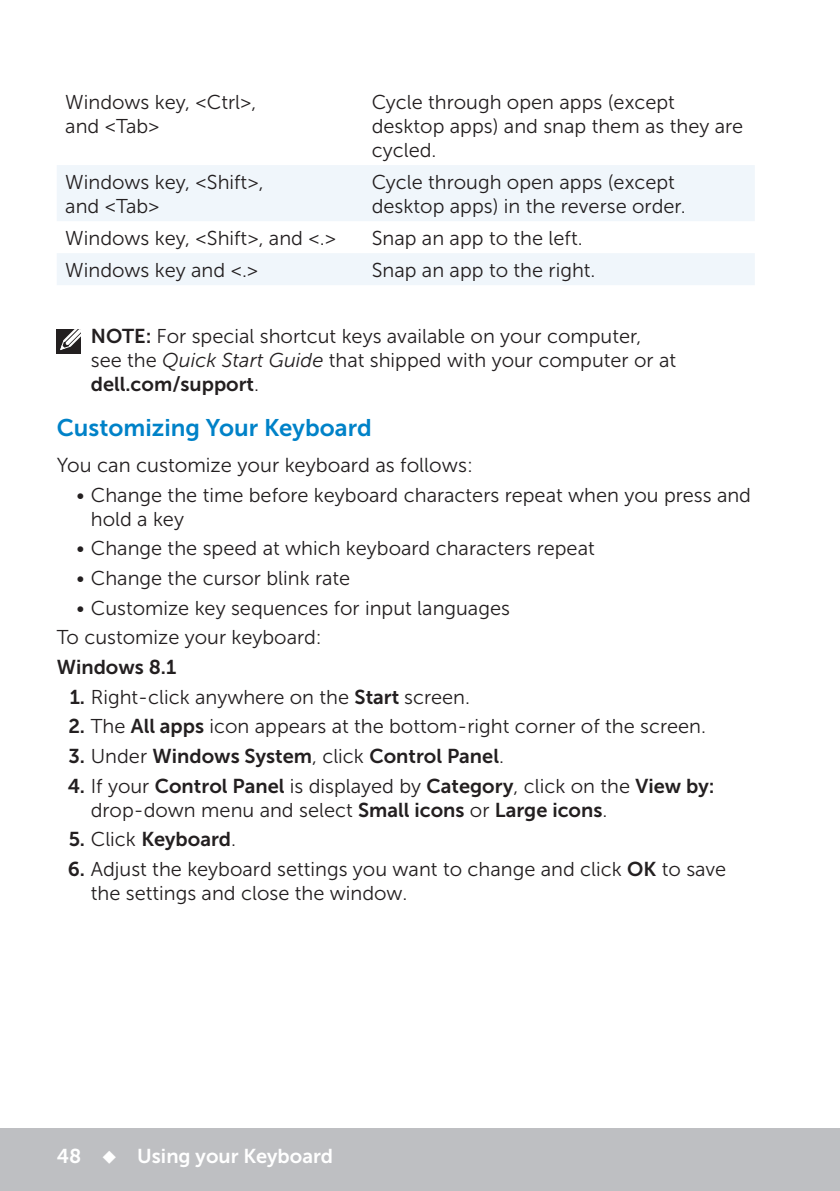
<style>
.page{position:relative;width:840px;height:1191px;background:#fff}
.page>*{position:absolute;margin:0;border:0;box-sizing:border-box;transform-origin:0 0}
.Head2{font:24px "Museo Sans For Dell 700";color:#0082c8}
.Paragraph{font:20.2px "Museo Sans For Dell 300";color:#231f20}
.Note{font:20px/24px "Museo Sans For Dell 300";color:#231f20}
.Table_Paragraph{font:20px/24px "Museo Sans For Dell 300";color:#231f20}
.Paragraph-2{font:20px "Museo Sans For Dell 700";color:#231f20}
.Paragraph-3{font:20px "Museo Sans For Dell 300";color:#231f20}
.t1{font:20px "Museo Sans For Dell 700";color:#fff}
.s1{font-family:"Museo Sans For Dell 700"}
.s2{font-style:italic}
.s3{font-family:"Museo Sans For Dell 300"}
</style>
<div class="page">
<div style="left:0;top:1128px;width:839px;height:63px;background:#bebfc2"></div>
<svg style="left:57px;top:165px;width:697px;height:120px;fill:#f0f6fb"></svg>
<div style="left:57px;top:329px;width:24px;height:24px;background:#231f20"></div>
<svg style="left:60px;top:329px;width:21px;height:21px"></svg>
<p class="Table_Paragraph" style="left:65px;top:90px;width:193px">Windows key, &lt;Ctrl&gt;, and &lt;Tab&gt;</p>
<p class="Table_Paragraph" style="left:371px;top:90px;width:373px">Cycle through open apps (except desktop apps) and snap them as they are cycled.</p>
<p class="Table_Paragraph" style="left:65px;top:170px;width:200px">Windows key, &lt;Shift&gt;, and &lt;Tab&gt;</p>
<p class="Table_Paragraph" style="left:371px;top:170px;width:315px">Cycle through open apps (except desktop apps) in the reverse order.</p>
<p class="Table_Paragraph" style="left:65px;top:226px;width:272px">Windows key, &lt;Shift&gt;, and &lt;.&gt;</p>
<p class="Table_Paragraph" style="left:371px;top:226px;width:212px">Snap an app to the left.</p>
<p class="Table_Paragraph" style="left:65px;top:258px;width:194px">Windows key and &lt;.&gt;</p>
<p class="Table_Paragraph" style="left:371px;top:258px;width:225px">Snap an app to the right.</p>
<p class="Note" style="left:91px;top:324px;width:586px"><span class="s1">NOTE:</span> For special shortcut keys available on your computer, see the <span class="s2">Quick Start Guide</span> that shipped with your computer or at <span class="s1">dell.com/support</span>.</p>
<p class="Head2" style="left:57px;top:414px;width:316px">Customizing Your Keyboard</p>
<p class="Paragraph" style="left:57px;top:454px;width:417px">You can customize your keyboard as follows:</p>
<p class="Note" style="left:91px;top:483px;width:661px;text-indent:-14px">• Change the time before keyboard characters repeat when you press and hold a key</p>
<p class="Note" style="left:77px;top:536px;width:519px">• Change the speed at which keyboard characters repeat</p>
<p class="Note" style="left:77px;top:566px;width:275px">• Change the cursor blink rate</p>
<p class="Note" style="left:77px;top:596px;width:434px">• Customize key sequences for input languages</p>
<p class="Paragraph-3" style="left:57px;top:626px;width:266px">To customize your keyboard:</p>
<p class="Paragraph-2" style="left:57px;top:656px;width:121px">Windows 8.1</p>
<p class="Note" style="left:70px;top:685px;width:401px"><span class="s1">1.</span> Right-click anywhere on the <span class="s1">Start</span> screen.</p>
<p class="Note" style="left:68px;top:714px;width:638px"><span class="s1">2.</span> The <span class="s1">All apps</span> icon appears at the bottom- right corner of the screen.</p>
<p class="Paragraph-2" style="left:69px;top:745px;width:436px">3. <span class="s3">Under</span> Windows System<span class="s3">, click</span> Control Panel<span class="s3">.</span></p>
<p class="Note" style="left:91px;top:774px;width:625px;text-indent:-23px"><span class="s1">4.</span> If your <span class="s1">Control Panel</span> is displayed by <span class="s1">Category</span>, click on the <span class="s1">View by: </span>drop- down menu and select <span class="s1">Small icons</span> or <span class="s1">Large icons</span>.</p>
<p class="Paragraph-2" style="left:69px;top:828px;width:169px">5. <span class="s3">Click</span> Keyboard<span class="s3">.</span></p>
<p class="Note" style="left:91px;top:857px;width:636px;text-indent:-23px"><span class="s1">6.</span> Adjust the keyboard settings you want to change and click <span class="s1">OK</span> to save the settings and close the window.</p>
<p class="t1" style="left:57px;top:1144px;width:278px">48 ◆ Using your Keyboard</p>
</div>
